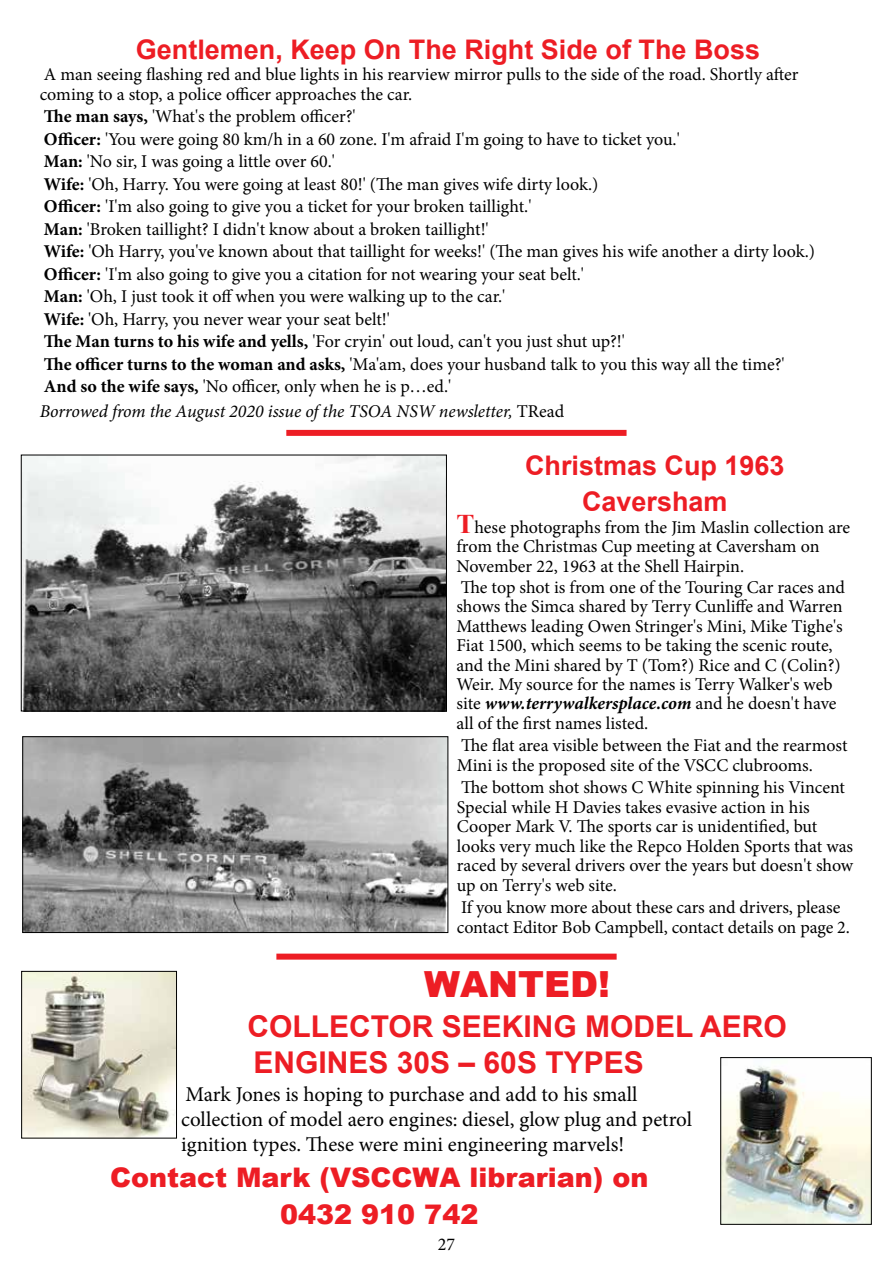
<style>
.page{position:relative;width:893px;height:1263px;background:#fff}
.page>*{position:absolute;margin:0;border:0;box-sizing:border-box;transform-origin:0 0}
.t1{font:900 36px "Arial";color:#ed1d24}
.t2{font:700 30px/36px "Arial";color:#ed1d24}
.t3{font:700 27px/36.6px "Arial";color:#ed1d24;text-align:center}
.t4{font:900 27px/37.2px "Arial";color:#ed1d24;text-align:center}
.t5{font:21px/25.2px "Minion Pro";color:#000}
.t6{font:18px/22.5px "Minion Pro";letter-spacing:-.005em;color:#000}
.t7{font:italic 18px "Minion Pro";letter-spacing:-.005em;color:#000}
.s1{font-weight:700}
.s2{font-style:normal}
.s3{font-family:"Times New Roman";font-weight:700;font-size:27px;color:#ed1d24}
.s4{font-weight:700;font-style:italic}
</style>
<div class="page">
<div style="left:276px;top:954px;width:341px;height:6px;background:#ed1d24"></div>
<img style="left:23px;top:973px;width:152px;height:163px">
<div style="left:21px;top:971px;width:156px;height:167px;border:1px solid #000"></div>
<img style="left:722px;top:1066px;width:148px;height:157px">
<div style="left:720px;top:1057px;width:152px;height:168px;border:1px solid #000"></div>
<div style="left:286px;top:430px;width:340px;height:6px;background:#ed1d24"></div>
<img style="left:23px;top:457px;width:422px;height:252px">
<div style="left:21px;top:455px;width:426px;height:256px;border:1px solid #000"></div>
<img style="left:24px;top:738px;width:422px;height:193px">
<div style="left:22px;top:736px;width:426px;height:197px;border:1px solid #000"></div>
<h3 class="t3" style="left:136px;top:32px;width:626px">Gentlemen, Keep On The Right Side of The Boss</h3>
<p class="t6" style="left:40px;top:65px;width:760px;line-height:19.5px">A man seeing flashing red and blue lights in his rearview mirror pulls to the side of the road. Shortly after coming to a stop, a police officer approaches the car.</p>
<p class="t6" style="left:44px;top:105px;width:773px"><span class="s1">The man says,</span> 'What's the problem officer?'<br><span class="s1">Officer:</span> 'You were going 80 km/h in a 60 zone. I'm afraid I'm going to have to ticket you.'<br><span class="s1">Man:</span> 'No sir, I was going a little over 60.'<br><span class="s1">Wife:</span> 'Oh, Harry. You were going at least 80!' (The man gives wife dirty look.)<br><span class="s1">Officer:</span> 'I'm also going to give you a ticket for your broken taillight.'<br><span class="s1">Man:</span> 'Broken taillight? I didn't know about a broken taillight!'<br><span class="s1">Wife:</span> 'Oh Harry, you've known about that taillight for weeks!' (The man gives his wife another a dirty look.)<br><span class="s1">Officer:</span> 'I'm also going to give you a citation for not wearing your seat belt.'<br><span class="s1">Man:</span> 'Oh, I just took it off when you were walking up to the car.'<br><span class="s1">Wife:</span> 'Oh, Harry, you never wear your seat belt!'<br><span class="s1">The Man turns to his wife and yells,</span> 'For cryin' out loud, can't you just shut up?!'<br><span class="s1">The officer turns to the woman and asks,</span> 'Ma'am, does your husband talk to you this way all the time?' <span class="s1">And so the wife says,</span> 'No officer, only when he is p…ed.'</p>
<p class="t7" style="left:40px;top:399px;width:526px">Borrowed from the August 2020 issue of the TSOA NSW newsletter, <span class="s2">TRead</span></p>
<h3 class="t3" style="left:525px;top:448px;width:261px">Christmas Cup 1963<br>Caversham</h3>
<p class="t6" style="left:456px;top:517px;width:395px;line-height:19.6px"><span class="s3">T</span>hese photographs from the Jim Maslin collection are from the Christmas Cup meeting at Caversham on November 22, 1963 at the Shell Hairpin.<br>The top shot is from one of the Touring Car races and shows the Simca shared by Terry Cunliffe and Warren Matthews leading Owen Stringer's Mini, Mike Tighe's Fiat 1500, which seems to be taking the scenic route, and the Mini shared by T (Tom?) Rice and C (Colin?)<br>Weir. My source for the names is Terry Walker's web site <span class="s4">www.terrywalkersplace.com</span> and he doesn't have all of the first names listed.</p>
<p class="t6" style="left:457px;top:736px;width:392px;line-height:19.5px">The flat area visible between the Fiat and the rearmost<br>Mini is the proposed site of the VSCC clubrooms.</p>
<p class="t6" style="left:457px;top:778px;width:398px;line-height:19.5px">The bottom shot shows C White spinning his Vincent Special while H Davies takes evasive action in his Cooper Mark V. The sports car is unidentified, but looks very much like the Repco Holden Sports that was raced by several drivers over the years but doesn't show up on Terry's web site.</p>
<p class="t6" style="left:457px;top:898px;width:395px;line-height:19.5px">If you know more about these cars and drivers, please contact Editor Bob Campbell, contact details on page 2.</p>
<h1 class="t1" style="left:424px;top:958px;width:187px">WANTED!</h1>
<h2 class="t2" style="left:247px;top:1010px;width:541px">COLLECTOR SEEKING MODEL AERO<br>ENGINES 30S – 60S TYPES</h2>
<p class="t5" style="left:181px;top:1081px;width:512px">Mark Jones is hoping to purchase and add to his small collection of model aero engines: diesel, glow plug and petrol ignition types. These were mini engineering marvels!</p>
<h3 class="t4" style="left:110px;top:1158px;width:540px">Contact Mark (VSCCWA librarian) on<br>0432 910 742</h3>
<p class="t6" style="left:438px;top:1233px;width:19px">27</p>
</div>
